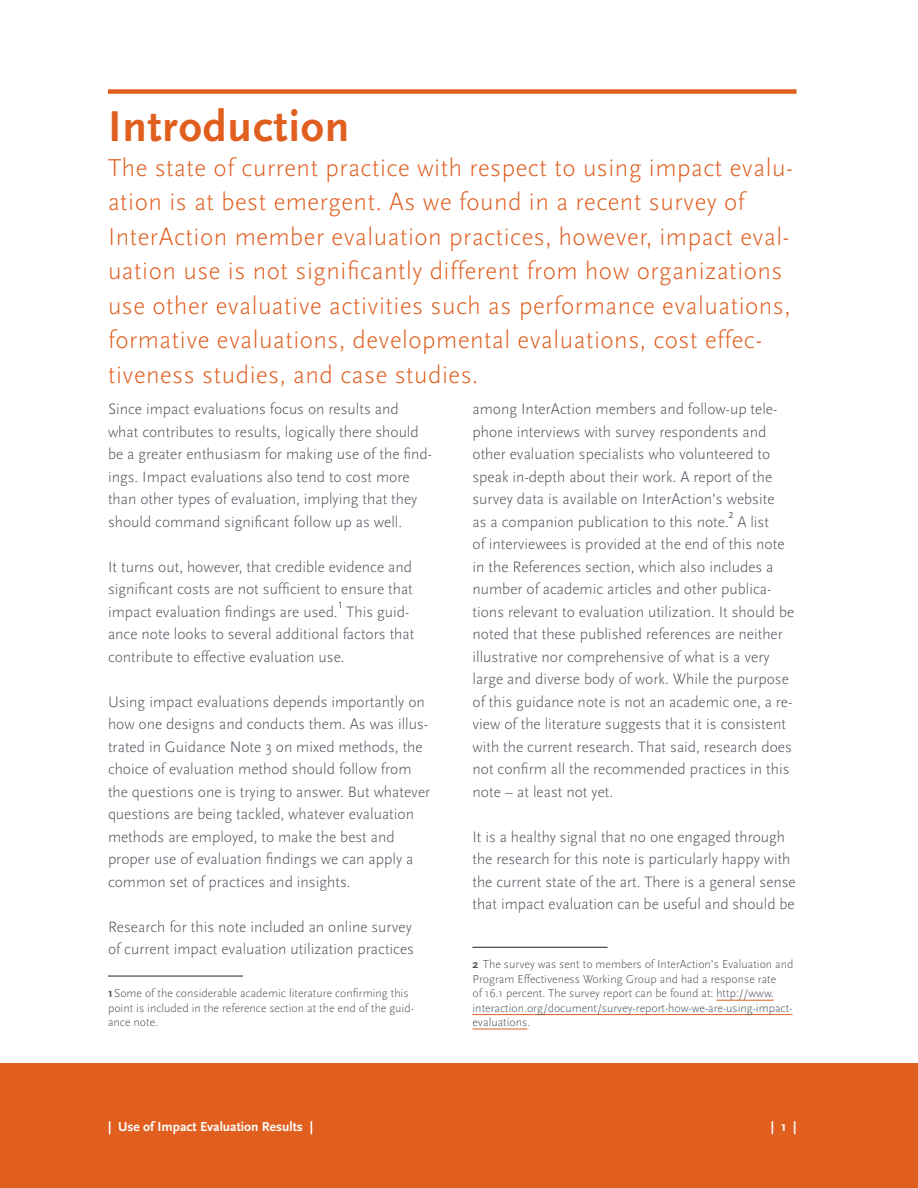
<style>
.page{position:relative;width:918px;height:1188px;background:#fff}
.page>*{position:absolute;margin:0;border:0;box-sizing:border-box;transform-origin:0 0}
.Intro_Head{font:700 45px "Scala Sans Pro";letter-spacing:.02em;color:#e05e1e}
.t1{font:300 25.5px/34.5px "Scala Sans Pro";letter-spacing:.02em;color:#e05e1e}
.Text{font:300 15.75px/22.5px "Scala Sans Pro";color:#4c5159}
.Footnote_text{font:300 15.75px/22.5px "Scala Sans Pro";color:#4c5159}
.t2{font:700 13.5px "Scala Sans Pro";color:#fff}
.Footnote_text-2{font:300 12px/14.4px "Scala Sans Pro";color:#4c5159}
.Text-2{font:9.15px "Scala Sans Pro";color:#4c5159}
.Footnote_text-3{font:9.15px "Scala Sans Pro";color:#4c5159}
.s1{font-weight:700}
</style>
<div class="page">
<div style="left:0;top:1064px;width:918px;height:124px;background:#e05e1e"></div>
<div style="left:108px;top:89px;width:688px;height:5px;background:#e05e1e"></div>
<hr style="left:108px;top:976px;width:135px;height:1px;background:#231f20">
<hr style="left:472px;top:947px;width:136px;height:1px;background:#231f20">
<hr style="left:716px;top:1000px;width:58px;height:1px;background:#e05e1e">
<hr style="left:472px;top:1014px;width:320px;height:1px;background:#e05e1e">
<hr style="left:472px;top:1029px;width:55px;height:1px;background:#e05e1e">
<p class="Intro_Head" style="left:108px;top:100px;width:243px">Introduction</p>
<p class="t1" style="left:108px;top:150px;width:686px">The state of current practice with respect to using impact evalu&shy;ation is at best emergent. As we found in a recent survey of InterAction member evaluation practices, however, impact eval&shy;uation use is not significantly different from how organizations use other evaluative activities such as performance evaluations, formative evaluations, developmental evaluations, cost effec&shy;tiveness studies, and case studies.</p>
<p class="Text" style="left:108px;top:398px;width:326px">Since impact evaluations focus on results and what contributes to results, logically there should be a greater enthusiasm for making use of the find&shy;ings. Impact evaluations also tend to cost more than other types of evaluation, implying that they should command significant follow up as well.</p>
<p class="Text" style="left:108px;top:555px;width:306px;text-align:justify">It turns out, however, that credible evidence and significant costs are not sufficient to ensure that impact evaluation findings are used.</p>
<p class="Footnote_text" style="left:472px;top:398px;width:306px">among InterAction members and follow-up tele&shy;phone interviews with survey respondents and other evaluation specialists who volunteered to speak in-depth about their work. A report of the survey data is available on InterAction’s website as a companion publication to this note.</p>
<p class="Footnote_text-3" style="left:729px;top:510px;width:6px">2</p>
<p class="Footnote_text" style="left:472px;top:510px;width:323px;text-indent:265px">A list<br>of interviewees is provided at the end of this note in the References section, which also includes a number of academic articles and other publica&shy;tions relevant to evaluation utilization. It should be noted that these published references are neither illustrative nor comprehensive of what is a very large and diverse body of work. While the purpose of this guidance note is not an academic one, a re&shy;view of the literature suggests that it is consistent with the current research. That said, research does not confirm all the recommended practices in this note – at least not yet.</p>
<p class="Text" style="left:472px;top:825px;width:325px">It is a healthy signal that no one engaged through the research for this note is particularly happy with the current state of the art. There is a general sense that impact evaluation can be useful and should be</p>
<p class="Text-2" style="left:338px;top:600px;width:6px">1</p>
<p class="Text" style="left:108px;top:600px;width:308px;text-indent:238px">This guid&shy;ance note looks to several additional factors that contribute to effective evaluation use.</p>
<p class="Text" style="left:108px;top:690px;width:324px">Using impact evaluations depends importantly on how one designs and conducts them. As was illus&shy;trated in Guidance Note 3 on mixed methods, the choice of evaluation method should follow from the questions one is trying to answer. But whatever questions are being tackled, whatever evaluation methods are employed, to make the best and proper use of evaluation findings we can apply a common set of practices and insights.</p>
<p class="Text" style="left:108px;top:915px;width:308px">Research for this note included an online survey of current impact evaluation utilization practices</p>
<p class="Footnote_text-2" style="left:108px;top:986px;width:307px"><span class="s1">1</span>Some of the considerable academic literature confirming this point is included in the reference section at the end of the guid&shy;ance note.</p>
<p class="Footnote_text-2" style="left:472px;top:957px;width:323px"><span class="s1">2</span> The survey was sent to members of InterAction’s Evaluation and Program Effectiveness Working Group and had a response rate<br>of 16.1 percent. The survey report can be found at: http://www. interaction.org/document/survey-report-how-we-are-using-impact&shy;evaluations.</p>
<p class="t2" style="left:108px;top:1118px;width:207px">| Use of Impact Evaluation Results |</p>
<p class="t2" style="left:771px;top:1118px;width:27px">| 1 |</p>
</div>
